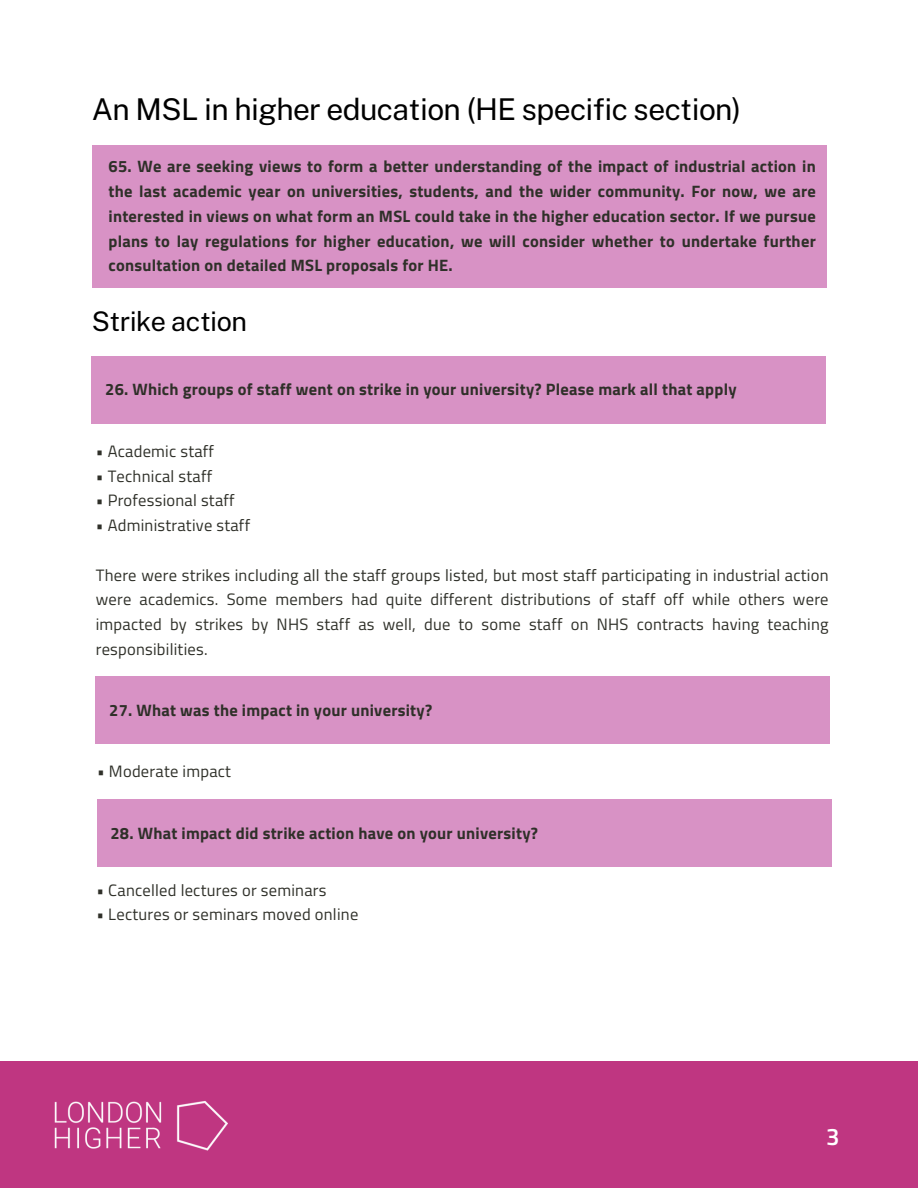
<style>
.page{position:relative;width:918px;height:1188px;background:#fff}
.page>*{position:absolute;margin:0;border:0;box-sizing:border-box;transform-origin:0 0}
.t1{font:30px "Public Sans";letter-spacing:-.02em;color:#000}
.t2{font:27px "Public Sans";letter-spacing:-.02em;color:#000}
.t3{font:600 24px "Titillium Web";color:#fff}
.t4{font:700 16.5px/24.8px "Titillium Web";letter-spacing:.015em;color:#2f3029;text-align:justify}
.t5{font:16.5px/24.8px "Titillium Web";letter-spacing:.015em;color:#2f3029;text-align:justify}
</style>
<div class="page">
<div style="left:0;top:1061px;width:918px;height:127px;background:#bf3681"></div>
<img style="left:54px;top:1101px;width:174px;height:50px">
<div style="left:92px;top:145px;width:734px;height:143px;background:#d892c5"></div>
<div style="left:92px;top:356px;width:734px;height:67px;background:#d892c5"></div>
<div style="left:96px;top:676px;width:734px;height:68px;background:#d892c5"></div>
<div style="left:97px;top:800px;width:734px;height:67px;background:#d892c5"></div>
<h1 class="t1" style="left:92px;top:91px;width:651px">An MSL in higher education (HE specific section)</h1>
<p class="t4" style="left:109px;top:154px;width:709px">65. We are seeking views to form a better understanding of the impact of industrial action in the last academic year on universities, students, and the wider community. For now, we are interested in views on what form an MSL could take in the higher education sector. If we pursue plans to lay regulations for higher education, we will consider whether to undertake further consultation on detailed MSL proposals for HE.</p>
<h2 class="t2" style="left:92px;top:305px;width:157px">Strike action</h2>
<p class="t4" style="left:105px;top:377px;width:633px">26. Which groups of staff went on strike in your university? Please mark all that apply</p>
<h2 class="t5" style="left:96px;top:438px;width:120px">• Academic staff</h2>
<p class="t5" style="left:96px;top:463px;width:118px">• Technical staff</p>
<p class="t5" style="left:96px;top:488px;width:140px">• Professional staff</p>
<p class="t5" style="left:96px;top:512px;width:156px">• Administrative staff</p>
<p class="t5" style="left:96px;top:562px;width:734px">There were strikes including all the staff groups listed, but most staff participating in industrial action were academics. Some members had quite different distributions of staff off while others were impacted by strikes by NHS staff as well, due to some staff on NHS contracts having teaching responsibilities.</p>
<p class="t4" style="left:109px;top:697px;width:325px">27. What was the impact in your university?</p>
<h2 class="t5" style="left:97px;top:759px;width:136px">• Moderate impact</h2>
<p class="t4" style="left:110px;top:820px;width:429px">28. What impact did strike action have on your university?</p>
<p class="t5" style="left:96px;top:877px;width:232px">• Cancelled lectures or seminars</p>
<p class="t5" style="left:96px;top:902px;width:263px">• Lectures or seminars moved online</p>
<h2 class="t3" style="left:826px;top:1118px;width:15px">3</h2>
</div>
